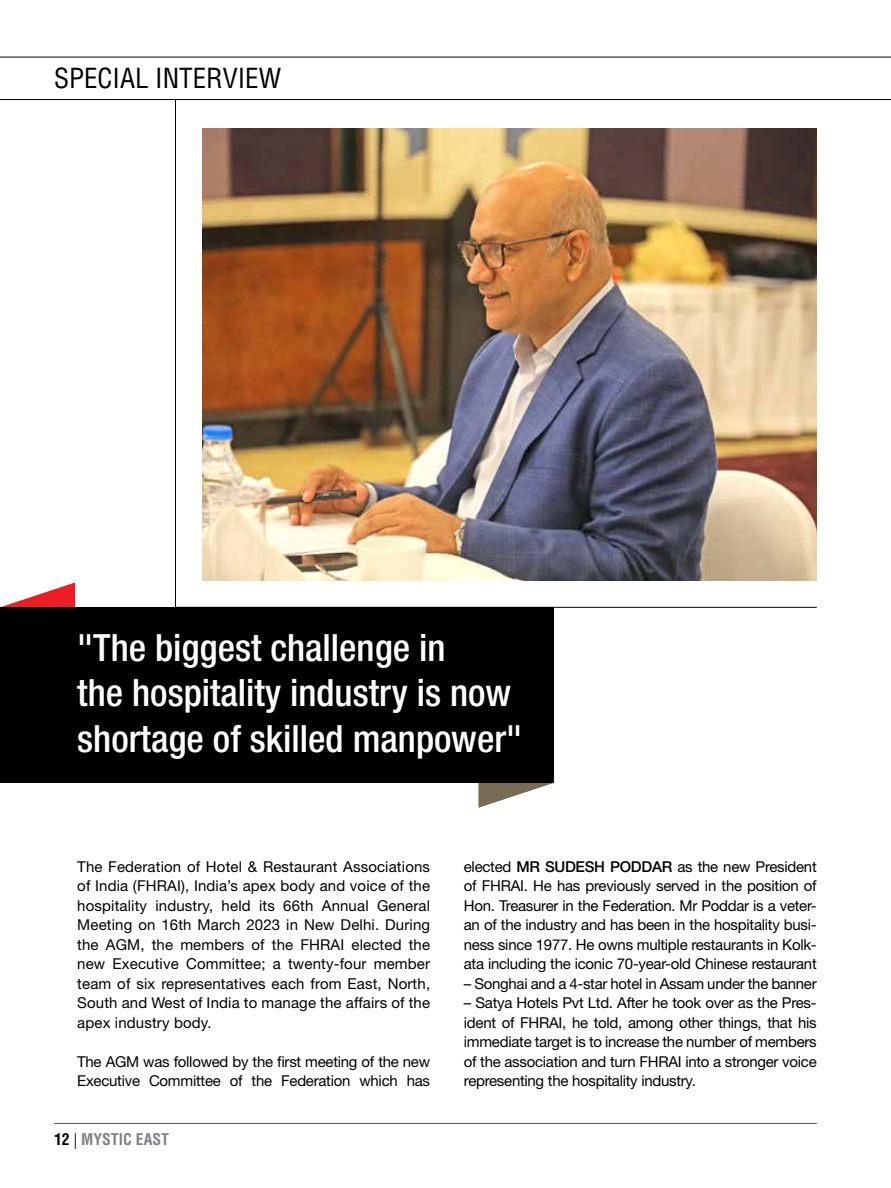
<style>
.page{position:relative;width:891px;height:1188px;background:#fff}
.page>*{position:absolute;margin:0;border:0;box-sizing:border-box;transform-origin:0 0}
.t1{font:500 condensed 37.65px/45.2px "Helvetica Neue LT Std";color:#fff}
.t2{font:condensed 27px "Helvetica LT Std";color:#000}
.t3{font:700 condensed 15.75px "Helvetica LT Std";color:#808285}
.t4{font:15px/19.5px "Helvetica Neue LT Std";letter-spacing:-.02em;color:#000;text-align:justify}
.s1{color:#000}
.s2{font-weight:300;font-stretch:normal;color:#000}
.s3{font-weight:500}
</style>
<div class="page">
<hr style="left:54px;top:1123px;width:763px;height:1px;background:#58595b">
<svg style="left:478px;top:783px;width:75px;height:25px"></svg>
<svg style="left:1px;top:582px;width:74px;height:25px"></svg>
<hr style="left:0;top:57px;width:891px;height:1px;background:#000">
<hr style="left:0;top:99px;width:891px;height:1px;background:#000">
<img style="left:175px;top:99px;width:642px;height:509px">
<div style="left:0;top:607px;width:554px;height:176px;background:#000"></div>
<h2 class="t2" style="left:54px;top:61px;width:229px">SPECIAL INTERVIEW</h2>
<h1 class="t1" style="left:77px;top:625px;width:447px">"The biggest challenge in<br>the hospitality industry is now shortage of skilled manpower"</h1>
<p class="t4" style="left:77px;top:856px;width:354px">The Federation of Hotel &amp; Restaurant Associations of India (FHRAI), India’s apex body and voice of the hospitality industry, held its 66th Annual General Meeting on 16th March 2023 in New Delhi. During the AGM, the members of the FHRAI elected the new Executive Committee; a twenty-four member team of six representatives each from East, North, South and West of India to manage the affairs of the apex industry body.</p>
<p class="t4" style="left:77px;top:1051px;width:354px">The AGM was followed by the first meeting of the new<br>Executive Committee of the Federation which has</p>
<p class="t3" style="left:54px;top:1130px;width:117px"><span class="s1">12</span> <span class="s2">|</span> MYSTIC EAST</p>
<p class="t4" style="left:464px;top:856px;width:354px">elected <span class="s3">MR SUDESH PODDAR</span> as the new President of FHRAI. He has previously served in the position of Hon. Treasurer in the Federation. Mr Poddar is a veter&shy;an of the industry and has been in the hospitality busi&shy;ness since 1977. He owns multiple restaurants in Kolk&shy;ata including the iconic 70-year-old Chinese restaurant</p>
<p class="t4" style="left:464px;top:973px;width:354px">– Songhai and a 4-star hotel in Assam under the banner</p>
<p class="t4" style="left:464px;top:993px;width:354px">– Satya Hotels Pvt Ltd. After he took over as the Pres&shy;ident of FHRAI, he told, among other things, that his immediate target is to increase the number of members of the association and turn FHRAI into a stronger voice representing the hospitality industry.</p>
</div>
